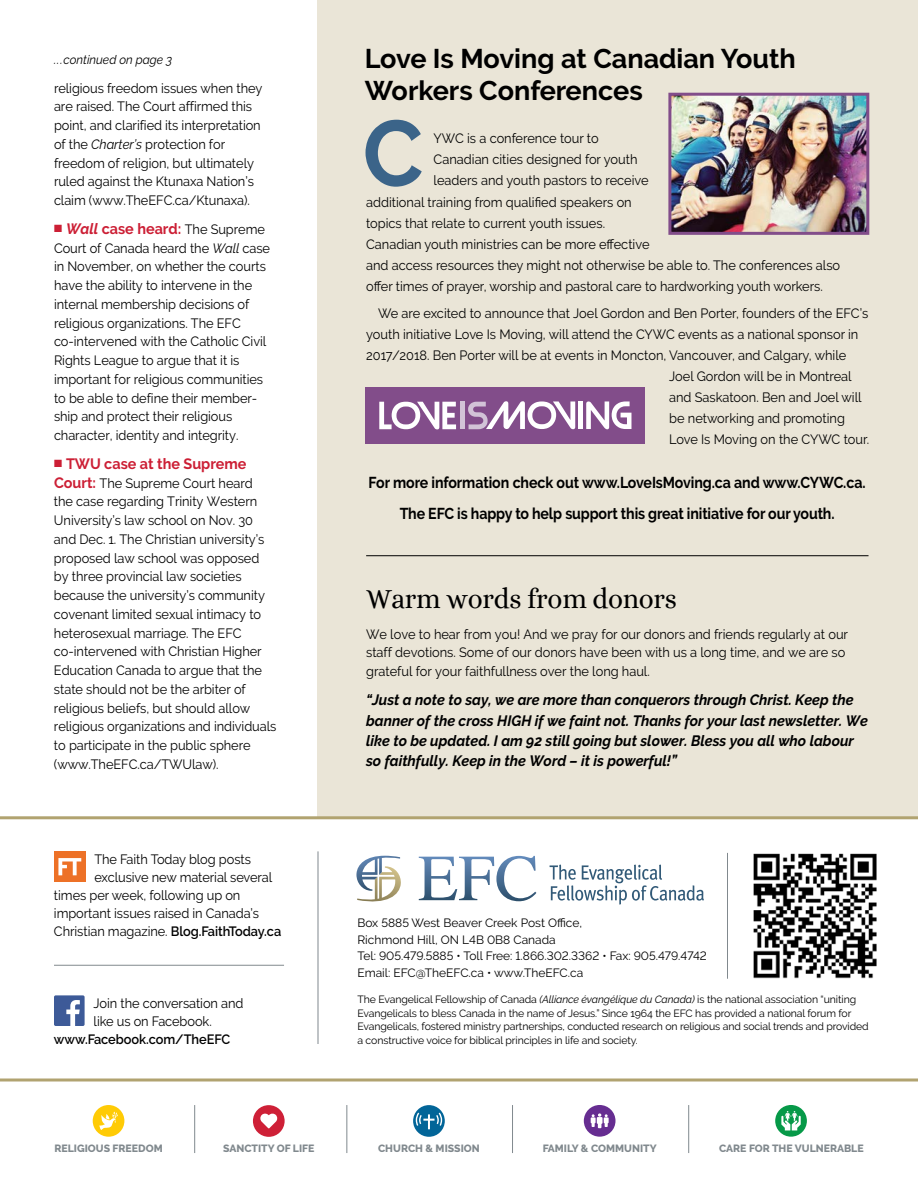
<style>
.page{position:relative;width:918px;height:1188px;background:#fff}
.page>*{position:absolute;margin:0;border:0;box-sizing:border-box;transform-origin:0 0}
.t1{font:700 93px "Raleway";color:#3b6489;scale:.95 1}
.t2{font:28.5px "Alice";letter-spacing:-.01em;color:#000;scale:.96 1}
.t3{font:700 27px/31.5px "Raleway";color:#000}
.t4{font:700 15.75px/30.8px "Raleway";letter-spacing:-.01em;color:#000;text-align:center;scale:.9 1}
.t5{font:italic 700 15px/20.2px "Raleway";color:#000;scale:.95 1}
.t6{font:700 15px "Raleway";color:#cc1f35;scale:.96 1}
.t7{font:13.5px/18.8px "Raleway";letter-spacing:-.005em;color:#000;scale:.95 1}
.t8{font:600 13.5px "Raleway";letter-spacing:-.005em;color:#000;scale:.95 1}
.t9{font:italic 12.3px "Raleway";color:#000;scale:.96 1}
.t10{font:12px/16.5px "Raleway";color:#000}
.t11{font:10.5px/13.5px "Raleway";letter-spacing:-.01em;color:#000}
.t12{font:800 10.5px "Raleway";color:#81898e}
.s1{font-style:italic}
.s2{font-weight:400;font-size:13.5px;color:#000}
.s3{font-weight:700;font-size:15px;color:#cc1f35}
.s4{font-weight:600}
</style>
<div class="page">
<div style="left:318px;top:0;width:600px;height:817px;background:#eae5d7"></div>
<img style="left:753px;top:853px;width:124px;height:126px">
<hr style="left:727px;top:853px;width:1px;height:126px;background:#81898e">
<hr style="left:318px;top:851px;width:1px;height:193px;background:#81898e">
<div style="left:54px;top:995px;width:31px;height:31px;background:#3d5a98;border-radius:2px"></div>
<svg style="left:66px;top:1000px;width:14px;height:26px"></svg>
<img style="left:54px;top:851px;width:31px;height:31px">
<img style="left:58px;top:858px;width:23px;height:17px">
<hr style="left:54px;top:965px;width:230px;height:1px;background:#81898e">
<svg style="left:0;top:1078px;width:918px;height:4px;background:#c4b993"></svg>
<svg style="left:356px;top:856px;width:45px;height:46px"></svg>
<svg style="left:419px;top:856px;width:117px;height:45px"></svg>
<svg style="left:550px;top:865px;width:154px;height:40px"></svg>
<hr style="left:0;top:816px;width:918px;height:3px;background:#b1a370">
<hr style="left:194px;top:1105px;width:1px;height:48px;background:#81898e">
<hr style="left:346px;top:1105px;width:1px;height:48px;background:#81898e">
<hr style="left:512px;top:1105px;width:1px;height:48px;background:#81898e">
<hr style="left:688px;top:1105px;width:1px;height:48px;background:#81898e">
<div style="left:775px;top:1105px;width:32px;height:32px;background:#069948;border-radius:50%"></div>
<svg style="left:781px;top:1111px;width:20px;height:19px"></svg>
<div style="left:93px;top:1105px;width:31px;height:32px;background:#ffcb05;border-radius:50%"></div>
<svg style="left:99px;top:1112px;width:19px;height:18px"></svg>
<div style="left:584px;top:1105px;width:32px;height:32px;background:#662d91;border-radius:50%"></div>
<svg style="left:591px;top:1113px;width:18px;height:15px"></svg>
<svg style="left:413px;top:1105px;width:32px;height:32px"></svg>
<svg style="left:416px;top:1113px;width:26px;height:16px"></svg>
<div style="left:253px;top:1105px;width:32px;height:32px;background:#ce2037;border-radius:50%"></div>
<svg style="left:260px;top:1113px;width:18px;height:15px"></svg>
<hr style="left:366px;top:555px;width:503px;height:1px;background:#000">
<img style="left:672px;top:97px;width:193px;height:134px">
<div style="left:668px;top:93px;width:201px;height:142px;border:3px solid #824d8a"></div>
<div style="left:366px;top:387px;width:279px;height:57px;background:#824d8a"></div>
<svg style="left:379px;top:402px;width:77px;height:27px"></svg>
<div style="left:460px;top:402px;width:5px;height:27px;background:#d2c3d7"></div>
<svg style="left:468px;top:401px;width:107px;height:28px"></svg>
<div style="left:578px;top:401px;width:5px;height:28px;background:#fff"></div>
<svg style="left:586px;top:401px;width:45px;height:28px"></svg>
<p class="t9" style="left:54px;top:53px;width:125px">...continued on page 3</p>
<p class="t7" style="left:54px;top:78px;width:221px">religious freedom issues when they are raised. The Court affirmed this point, and clarified its interpretation of the <span class="s1">Charter’s</span> protection for freedom of religion, but ultimately ruled against the Ktunaxa Nation’s claim (www.TheEFC.ca/Ktunaxa).</p>
<p class="t6" style="left:54px;top:220px;width:221px">■ <span class="s1">Wall</span> case heard: <span class="s2">The Supreme</span></p>
<p class="t7" style="left:54px;top:238px;width:229px">Court of Canada heard the <span class="s1">Wall</span> case in November, on whether the courts have the ability to intervene in the internal membership decisions of religious organizations. The EFC co-intervened with the Catholic Civil Rights League to argue that it is important for religious communities to be able to define their member&shy;ship and protect their religious character, identity and integrity.</p>
<p class="t6" style="left:54px;top:455px;width:202px">■ TWU case at the Supreme</p>
<p class="t7" style="left:54px;top:473px;width:236px"><span class="s3">Court:</span> The Supreme Court heard<br>the case regarding Trinity Western University’s law school on Nov. 30 and Dec. 1. The Christian university’s proposed law school was opposed by three provincial law societies because the university’s community covenant limited sexual intimacy to heterosexual marriage. The EFC co-intervened with Christian Higher Education Canada to argue that the state should not be the arbiter of religious beliefs, but should allow religious organizations and individuals to participate in the public sphere (www.TheEFC.ca/TWUlaw).</p>
<p class="t7" style="left:94px;top:850px;width:166px">The Faith Today blog posts</p>
<p class="t7" style="left:94px;top:868px;width:189px">exclusive new material several</p>
<p class="t7" style="left:54px;top:886px;width:198px">times per week, following up on</p>
<p class="t7" style="left:54px;top:904px;width:217px">important issues raised in Canada’s</p>
<p class="t7" style="left:54px;top:922px;width:241px">Christian magazine. <span class="s4">Blog.FaithToday.ca</span></p>
<p class="t7" style="left:94px;top:994px;width:159px;line-height:18px">Join the conversation and like us on Facebook.</p>
<p class="t8" style="left:54px;top:1031px;width:187px">www.Facebook.com/TheEFC</p>
<h3 class="t3" style="left:365px;top:43px;width:432px">Love Is Moving at Canadian Youth<br>Workers Conferences</h3>
<h1 class="t1" style="left:363px;top:100px;width:65px">C</h1>
<p class="t7" style="left:434px;top:129px;width:175px">YWC is a conference tour to</p>
<p class="t7" style="left:434px;top:150px;width:216px">Canadian cities designed for youth</p>
<p class="t7" style="left:434px;top:171px;width:228px">leaders and youth pastors to receive</p>
<p class="t7" style="left:366px;top:192px;width:281px">additional training from qualified speakers on</p>
<p class="t7" style="left:366px;top:213px;width:253px">topics that relate to current youth issues.</p>
<p class="t7" style="left:366px;top:234px;width:300px">Canadian youth ministries can be more effective</p>
<p class="t7" style="left:366px;top:255px;width:501px">and access resources they might not otherwise be able to. The conferences also</p>
<p class="t7" style="left:366px;top:276px;width:482px">offer times of prayer, worship and pastoral care to hardworking youth workers.</p>
<p class="t7" style="left:378px;top:304px;width:517px">We are excited to announce that Joel Gordon and Ben Porter, founders of the EFC’s</p>
<p class="t7" style="left:366px;top:325px;width:520px">youth initiative Love Is Moving, will attend the CYWC events as a national sponsor in</p>
<p class="t7" style="left:366px;top:346px;width:507px">2017/2018. Ben Porter will be at events in Moncton, Vancouver, and Calgary, while</p>
<p class="t7" style="left:669px;top:367px;width:194px">Joel Gordon will be in Montreal</p>
<p class="t7" style="left:669px;top:388px;width:204px">and Saskatoon. Ben and Joel will</p>
<p class="t7" style="left:669px;top:409px;width:187px">be networking and promoting</p>
<p class="t7" style="left:669px;top:430px;width:212px">Love Is Moving on the CYWC tour.</p>
<p class="t4" style="left:369px;top:467px;width:554px">For more information check out www.LoveIsMoving.ca and www.CYWC.ca.<br>The EFC is happy to help support this great initiative for our youth.</p>
<h2 class="t2" style="left:366px;top:583px;width:325px">Warm words from donors</h2>
<p class="t7" style="left:366px;top:624px;width:509px">We love to hear from you! And we pray for our donors and friends regularly at our staff devotions. Some of our donors have been with us a long time, and we are so grateful for your faithfullness over the long haul.</p>
<p class="t5" style="left:366px;top:690px;width:530px">“Just a note to say, we are more than conquerors through Christ. Keep the banner of the cross HIGH if we faint not. Thanks for your last newsletter. We like to be updated. I am 92 still going but slower. Bless you all who labour so faithfully. Keep in the Word – it is powerful!”</p>
<p class="t10" style="left:357px;top:915px;width:351px">Box 5885 West Beaver Creek Post Office,<br>Richmond Hill, ON L4B 0B8 Canada<br>Tel: 905.479.5885 • Toll Free: 1.866.302.3362 • Fax: 905.479.4742<br>Email: EFC@TheEFC.ca • www.TheEFC.ca</p>
<p class="t11" style="left:357px;top:993px;width:513px">The Evangelical Fellowship of Canada <span class="s1">(Alliance évangélique du Canada)</span> is the national association “uniting Evangelicals to bless Canada in the name of Jesus.” Since 1964 the EFC has provided a national forum for Evangelicals, fostered ministry partnerships, conducted research on religious and social trends and provided a constructive voice for biblical principles in life and society.</p>
<p class="t12" style="left:54px;top:1142px;width:7px">RELIGIOU</p>
<p class="t12" style="left:104px;top:1142px;width:17px">S FREE</p>
<p class="t12" style="left:138px;top:1142px;width:26px">DOM</p>
<p class="t12" style="left:223px;top:1142px;width:77px">SANCTITY OF LIFE</p>
<p class="t12" style="left:378px;top:1142px;width:16px">CHUR</p>
<p class="t12" style="left:408px;top:1142px;width:60px">CH &amp; MISSION</p>
<p class="t12" style="left:543px;top:1142px;width:89px">FAMILY &amp; COMMUNIT</p>
<p class="t12" style="left:650px;top:1142px;width:8px">Y</p>
<p class="t12" style="left:719px;top:1142px;width:15px">CARE</p>
<p class="t12" style="left:749px;top:1142px;width:8px">FOR</p>
<p class="t12" style="left:772px;top:1142px;width:8px">THE</p>
<p class="t12" style="left:795px;top:1142px;width:16px">VULNERA</p>
<p class="t12" style="left:844px;top:1142px;width:14px">BLE</p>
</div>
